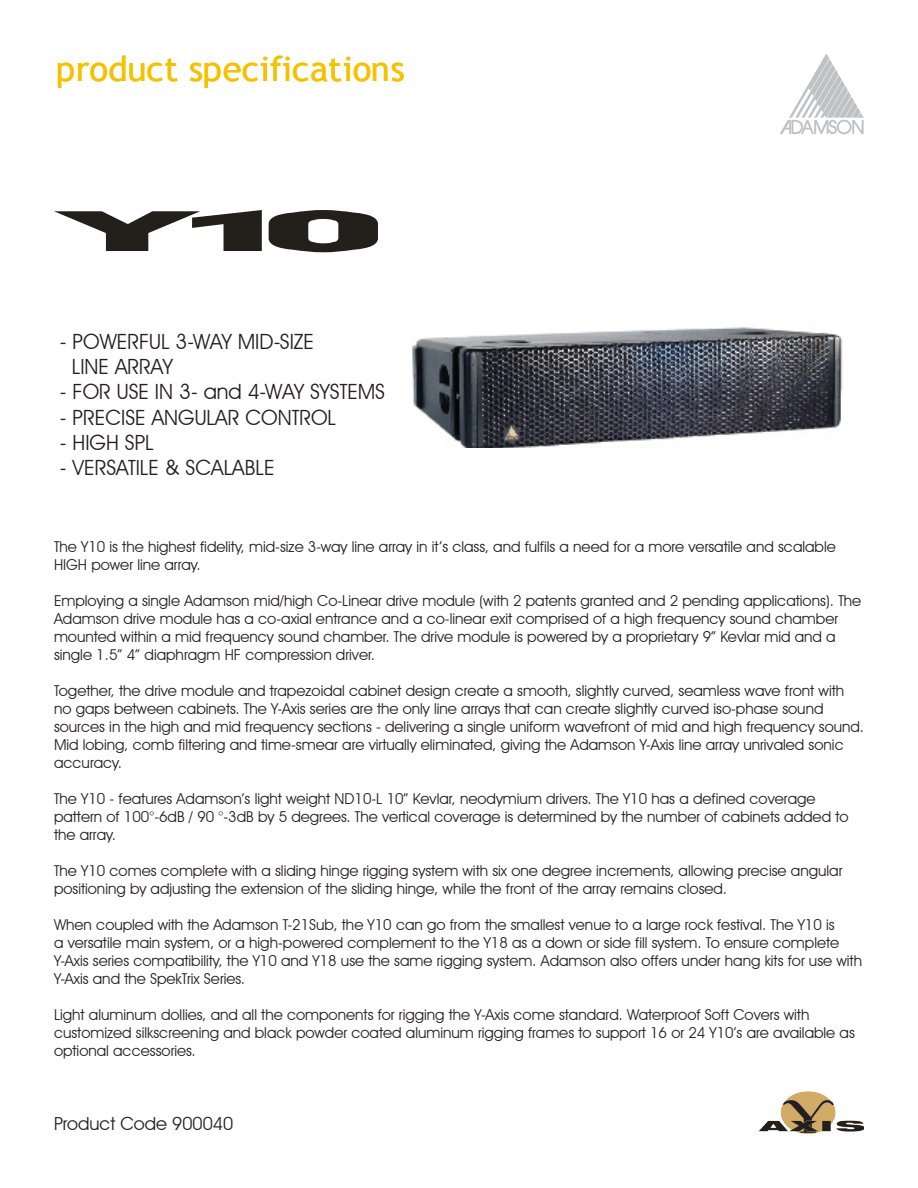
<style>
.page{position:relative;width:918px;height:1188px;background:#fff}
.page>*{position:absolute;margin:0;border:0;box-sizing:border-box;transform-origin:0 0}
.t1{font:34.65px "Trebuchet MS";letter-spacing:.005em;color:#f4c200}
.t2{font:21px "Avant Garde IT Cby BT";color:#231f20}
.t3{font:18px "Avant Garde IT Cby BT";color:#231f20}
.t4{font:15px/18px "Avant Garde IT Cby BT";color:#231f20}
</style>
<div class="page">
<img style="left:781px;top:54px;width:83px;height:81px">
<img style="left:412px;top:327px;width:431px;height:121px">
<svg style="left:54px;top:210px;width:324px;height:42px"></svg>
<img style="left:759px;top:1091px;width:105px;height:43px">
<p class="t1" style="left:56px;top:48px;width:351px">product specifications</p>
<p class="t2" style="left:60px;top:329px;width:256px">- POWERFUL 3-WAY MID-SIZE</p>
<p class="t2" style="left:72px;top:354px;width:103px">LINE ARRAY</p>
<p class="t2" style="left:60px;top:379px;width:327px">- FOR USE IN 3- and 4-WAY SYSTEMS</p>
<p class="t2" style="left:60px;top:404px;width:278px">- PRECISE ANGULAR CONTROL</p>
<p class="t2" style="left:60px;top:430px;width:96px">- HIGH SPL</p>
<p class="t2" style="left:60px;top:455px;width:216px">- VERSATILE &amp; SCALABLE</p>
<p class="t4" style="left:54px;top:538px;width:783px">The Y10 is the highest fidelity, mid-size 3-way line array in it’s class, and fulfils a need for a more versatile and scalable<br>HIGH power line array.</p>
<p class="t4" style="left:54px;top:592px;width:809px">Employing a single Adamson mid/high Co-Linear drive module (with 2 patents granted and 2 pending applications). The Adamson drive module has a co-axial entrance and a co-linear exit comprised of a high frequency sound chamber mounted within a mid frequency sound chamber. The drive module is powered by a proprietary 9” Kevlar mid and a single 1.5” 4” diaphragm HF compression driver.</p>
<p class="t4" style="left:54px;top:682px;width:811px">Together, the drive module and trapezoidal cabinet design create a smooth, slightly curved, seamless wave front with no gaps between cabinets. The Y-Axis series are the only line arrays that can create slightly curved iso-phase sound sources in the high and mid frequency sections - delivering a single uniform wavefront of mid and high frequency sound.<br>Mid lobing, comb filtering and time-smear are virtually eliminated, giving the Adamson Y-Axis line array unrivaled sonic accuracy.</p>
<p class="t4" style="left:54px;top:790px;width:796px">The Y10 - features Adamson’s light weight ND10-L 10” Kevlar, neodymium drivers. The Y10 has a defined coverage pattern of 100°-6dB / 90 °-3dB by 5 degrees. The vertical coverage is determined by the number of cabinets added to the array.</p>
<p class="t4" style="left:54px;top:862px;width:790px">The Y10 comes complete with a sliding hinge rigging system with six one degree increments, allowing precise angular positioning by adjusting the extension of the sliding hinge, while the front of the array remains closed.</p>
<p class="t4" style="left:54px;top:916px;width:810px">When coupled with the Adamson T-21Sub, the Y10 can go from the smallest venue to a large rock festival. The Y10 is<br>a versatile main system, or a high-powered complement to the Y18 as a down or side fill system. To ensure complete Y-Axis series compatibility, the Y10 and Y18 use the same rigging system. Adamson also offers under hang kits for use with Y-Axis and the SpekTrix Series.</p>
<p class="t4" style="left:54px;top:1006px;width:802px">Light aluminum dollies, and all the components for rigging the Y-Axis come standard. Waterproof Soft Covers with customized silkscreening and black powder coated aluminum rigging frames to support 16 or 24 Y10’s are available as optional accessories.</p>
<p class="t3" style="left:54px;top:1113px;width:181px">Product Code 900040</p>
</div>
